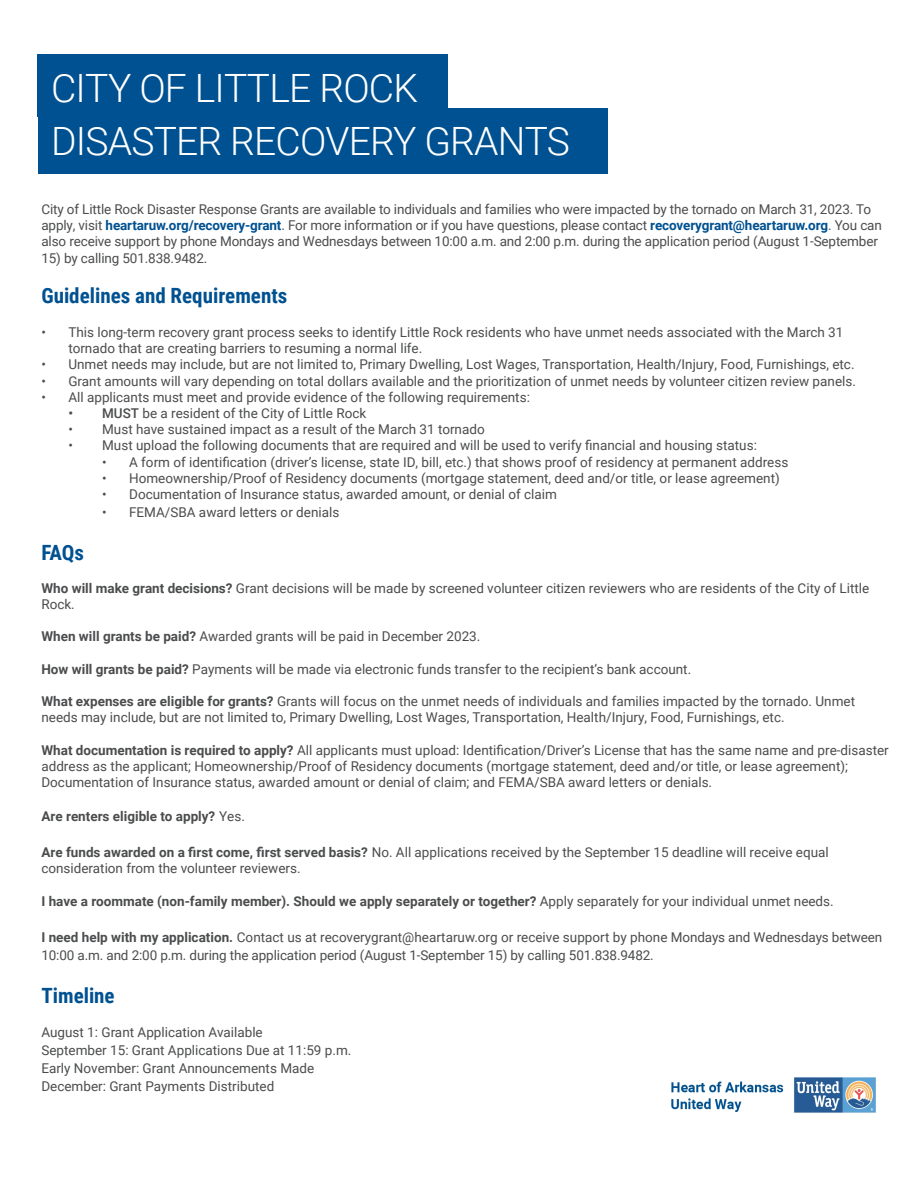
<style>
.page{position:relative;width:918px;height:1188px;background:#fff}
.page>*{position:absolute;margin:0;border:0;box-sizing:border-box;transform-origin:0 0}
.t1{font:300 39px "Roboto";letter-spacing:-.02em;color:#fff}
.t2{font:700 21px "Roboto Condensed";color:#005191}
.t3{font:13.5px/16.2px "Roboto";color:#4b4c4d}
.t4{font:700 13.5px "Roboto";color:#4b4c4d}
.s1{font-weight:700;color:#005191}
.s2{font-weight:500}
.s3{font-weight:700}
.s4{font-weight:400}
</style>
<div class="page">
<img style="left:671px;top:1077px;width:205px;height:36px">
<div style="left:38px;top:54px;width:410px;height:63px;background:#005191"></div>
<div style="left:38px;top:108px;width:570px;height:65px;background:#005191"></div>
<p class="t1" style="left:51px;top:61px;width:369px">CITY OF LITTLE ROCK</p>
<p class="t1" style="left:51px;top:113px;width:520px">DISASTER RECOVERY GRANTS</p>
<p class="t3" style="left:41px;top:201px;width:842px">City of Little Rock Disaster Response Grants are available to individuals and families who were impacted by the tornado on March 31, 2023. To apply, visit <span class="s1">heartaruw.org/recovery-grant</span>. For more information or if you have questions, please contact <span class="s1">recoverygrant@heartaruw.org</span>. You can also receive support by phone Mondays and Wednesdays between 10:00 a.m. and 2:00 p.m. during the application period (August 1-September</p>
<p class="t3" style="left:41px;top:249px;width:167px">15) by calling 501.838.9482.</p>
<p class="t2" style="left:41px;top:281px;width:247px">Guidelines and Requirements</p>
<p class="t3" style="left:68px;top:324px;width:777px;text-indent:-27px">• This long-term recovery grant process seeks to identify Little Rock residents who have unmet needs associated with the March 31 tornado that are creating barriers to resuming a normal life.</p>
<p class="t3" style="left:41px;top:356px;width:815px">• Unmet needs may include, but are not limited to, Primary Dwelling, Lost Wages, Transportation, Health/Injury, Food, Furnishings, etc.</p>
<p class="t3" style="left:41px;top:372px;width:816px">• Grant amounts will vary depending on total dollars available and the prioritization of unmet needs by volunteer citizen review panels.</p>
<p class="t3" style="left:41px;top:388px;width:490px">• All applicants must meet and provide evidence of the following requirements:</p>
<p class="t3" style="left:68px;top:405px;width:299px"><span class="s2">• MUST</span> be a resident of the City of Little Rock</p>
<p class="t3" style="left:68px;top:421px;width:418px">• Must have sustained impact as a result of the March 31 tornado</p>
<p class="t3" style="left:68px;top:437px;width:690px">• Must upload the following documents that are required and will be used to verify financial and housing status:</p>
<p class="t3" style="left:102px;top:453px;width:688px">• A form of identification (driver’s license, state ID, bill, etc.) that shows proof of residency at permanent address</p>
<p class="t3" style="left:102px;top:469px;width:679px">• Homeownership/Proof of Residency documents (mortgage statement, deed and/or title, or lease agreement)</p>
<p class="t3" style="left:102px;top:486px;width:456px">• Documentation of Insurance status, awarded amount, or denial of claim</p>
<p class="t3" style="left:102px;top:504px;width:239px">• FEMA/SBA award letters or denials</p>
<p class="t2" style="left:41px;top:538px;width:44px">FAQs</p>
<p class="t3" style="left:41px;top:579px;width:829px"><span class="s3">Who will make grant decisions?</span> Grant decisions will be made by screened volunteer citizen reviewers who are residents of the City of Little<br>Rock.</p>
<p class="t3" style="left:41px;top:628px;width:441px"><span class="s3">When will grants be paid?</span> Awarded grants will be paid in December 2023.</p>
<p class="t3" style="left:41px;top:660px;width:651px"><span class="s3">How will grants be paid?</span> Payments will be made via electronic funds transfer to the recipient’s bank account.</p>
<p class="t3" style="left:41px;top:693px;width:815px"><span class="s3">What expenses are eligible for grants?</span> Grants will focus on the unmet needs of individuals and families impacted by the tornado. Unmet needs may include, but are not limited to, Primary Dwelling, Lost Wages, Transportation, Health/Injury, Food, Furnishings, etc.</p>
<p class="t3" style="left:41px;top:741px;width:849px"><span class="s3">What documentation is required to apply?</span> All applicants must upload: Identification/Driver’s License that has the same name and pre-disaster address as the applicant; Homeownership/Proof of Residency documents (mortgage statement, deed and/or title, or lease agreement);<br>Documentation of Insurance status, awarded amount or denial of claim; and FEMA/SBA award letters or denials.</p>
<p class="t4" style="left:41px;top:807px;width:205px">Are renters eligible to apply? <span class="s4">Yes.</span></p>
<p class="t3" style="left:41px;top:844px;width:789px"><span class="s3">Are funds awarded on a first come, first served basis?</span> No. All applications received by the September 15 deadline will receive equal consideration from the volunteer reviewers.</p>
<p class="t4" style="left:41px;top:891px;width:794px">I have a roommate (non-family member). Should we apply separately or together? <span class="s4">Apply separately for your individual unmet needs.</span></p>
<p class="t3" style="left:41px;top:927px;width:842px;line-height:18px"><span class="s3">I need help with my application.</span> Contact us at recoverygrant@heartaruw.org or receive support by phone Mondays and Wednesdays between<br>10:00 a.m. and 2:00 p.m. during the application period (August 1-September 15) by calling 501.838.9482.</p>
<p class="t2" style="left:41px;top:981px;width:75px">Timeline</p>
<p class="t3" style="left:41px;top:1024px;width:223px">August 1: Grant Application Available</p>
<p class="t3" style="left:41px;top:1042px;width:312px">September 15: Grant Applications Due at 11:59 p.m.</p>
<p class="t3" style="left:41px;top:1060px;width:274px">Early November: Grant Announcements Made</p>
<p class="t3" style="left:41px;top:1078px;width:234px">December: Grant Payments Distributed</p>
</div>
